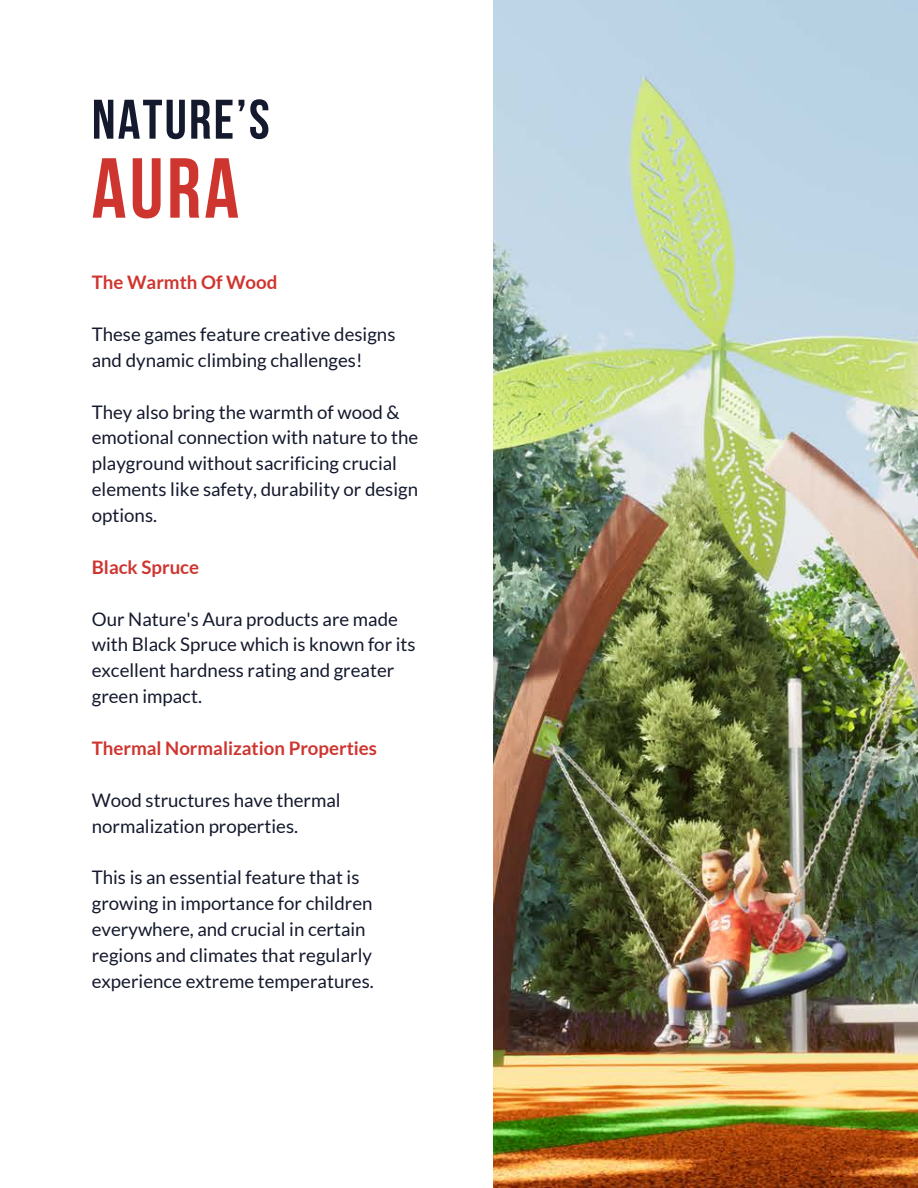
<style>
.page{position:relative;width:918px;height:1188px;background:#fff}
.page>*{position:absolute;margin:0;border:0;box-sizing:border-box;transform-origin:0 0}
.t1{font:700 84.9px "Bebas Neue";color:#cf352f}
.t2{font:700 55.65px "Bebas Neue";letter-spacing:.04em;color:#14192d}
.t3{font:18.6px/25.8px "Lato";color:#14192d}
.t4{font:700 18.6px "Lato";color:#cf352f}
</style>
<div class="page">
<img style="left:494px;top:0;width:424px;height:1188px">
<p class="t2" style="left:92px;top:97px;width:179px">NATURE’S</p>
<p class="t1" style="left:92px;top:154px;width:149px">AURA</p>
<h1 class="t4" style="left:92px;top:271px;width:187px">The Warmth Of Wood</h1>
<h3 class="t3" style="left:92px;top:321px;width:305px">These games feature creative designs and dynamic climbing challenges!</h3>
<p class="t3" style="left:92px;top:398px;width:328px">They also bring the warmth of wood &amp; emotional connection with nature to the playground without sacrificing crucial elements like safety, durability or design options.</p>
<p class="t4" style="left:92px;top:555px;width:109px">Black Spruce</p>
<h3 class="t3" style="left:92px;top:605px;width:325px">Our Nature's Aura products are made with Black Spruce which is known for its excellent hardness rating and greater green impact.</h3>
<p class="t4" style="left:92px;top:737px;width:287px">Thermal Normalization Properties</p>
<h3 class="t3" style="left:92px;top:787px;width:250px">Wood structures have thermal normalization properties.</h3>
<p class="t3" style="left:92px;top:864px;width:283px">This is an essential feature that is growing in importance for children everywhere, and crucial in certain regions and climates that regularly experience extreme temperatures.</p>
</div>
